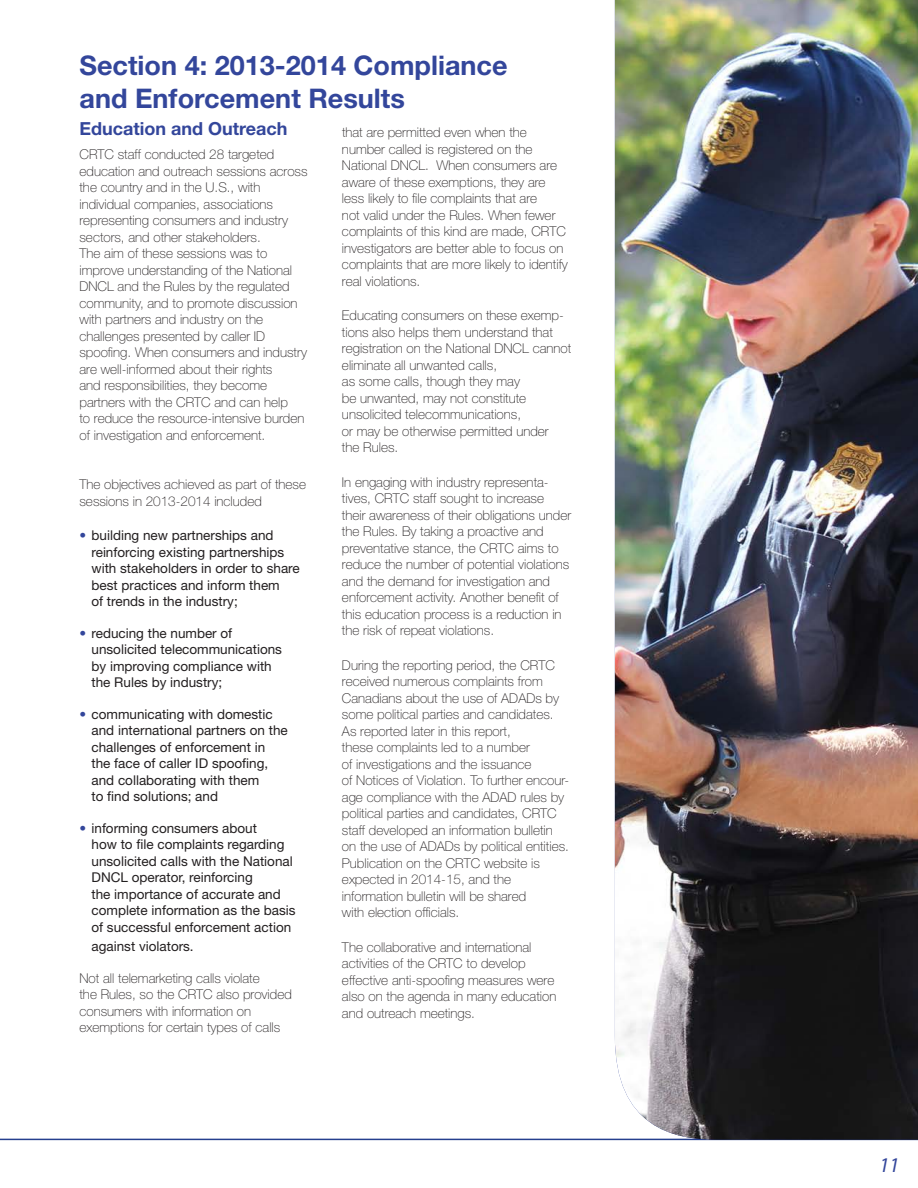
<style>
.page{position:relative;width:918px;height:1188px;background:#fff}
.page>*{position:absolute;margin:0;border:0;box-sizing:border-box;transform-origin:0 0}
.t1{font:700 27px/32.4px "Helvetica Neue";color:#33469b}
.t2{font:italic 21px "Myriad Pro";color:#33469b}
.REALSUBBIES{font:700 18px "Helvetica Neue";color:#33469b}
.t3{font:100 13.5px/16.5px "Helvetica Neue";color:#231f20}
.t4{font:13.5px/16.5px "Helvetica Neue";color:#231f20}
.s1{color:#33469b}
</style>
<div class="page">
<hr style="left:0;top:1139px;width:918px;height:1px;background:#253f8e">
<img style="left:615px;top:0;width:303px;height:1140px">
<p class="t1" style="left:80px;top:49px;width:430px">Section 4: 2013-2014 Compliance and Enforcement Results</p>
<p class="REALSUBBIES" style="left:80px;top:118px;width:210px">Education and Outreach</p>
<p class="t3" style="left:80px;top:146px;width:230px">CRTC staff conducted 28 targeted education and outreach sessions across the country and in the U.S., with individual companies, associations representing consumers and industry sectors, and other stakeholders.<br>The aim of these sessions was to improve understanding of the National DNCL and the Rules by the regulated community, and to promote discussion with partners and industry on the challenges presented by caller ID spoofing. When consumers and industry are well-informed about their rights<br>and responsibilities, they become partners with the CRTC and can help<br>to reduce the resource-intensive burden of investigation and enforcement.</p>
<p class="t3" style="left:80px;top:476px;width:228px">The objectives achieved as part of these sessions in 2013-2014 included</p>
<p class="t4" style="left:92px;top:527px;width:210px;text-indent:-12px"><span class="s1">•</span> building new partnerships and reinforcing existing partnerships with stakeholders in order to share best practices and inform them<br>of trends in the industry;</p>
<p class="t4" style="left:92px;top:625px;width:192px;text-indent:-12px"><span class="s1">•</span> reducing the number of unsolicited telecommunications by improving compliance with the Rules by industry;</p>
<p class="t4" style="left:92px;top:706px;width:198px;text-indent:-12px"><span class="s1">•</span> communicating with domestic and international partners on the challenges of enforcement in<br>the face of caller ID spoofing, and collaborating with them<br>to find solutions; and</p>
<p class="t4" style="left:92px;top:820px;width:206px;text-indent:-12px"><span class="s1">•</span> informing consumers about<br>how to file complaints regarding unsolicited calls with the National<br>DNCL operator, reinforcing<br>the importance of accurate and complete information as the basis of successful enforcement action</p>
<p class="t4" style="left:92px;top:938px;width:104px">against violators.</p>
<p class="t3" style="left:80px;top:970px;width:214px">Not all telemarketing calls violate<br>the Rules, so the CRTC also provided consumers with information on exemptions for certain types of calls</p>
<p class="t3" style="left:342px;top:124px;width:227px">that are permitted even when the number called is registered on the National DNCL. When consumers are aware of these exemptions, they are less likely to file complaints that are<br>not valid under the Rules. When fewer complaints of this kind are made, CRTC investigators are better able to focus on complaints that are more likely to identify real violations.</p>
<p class="t3" style="left:342px;top:307px;width:231px">Educating consumers on these exemp&shy;tions also helps them understand that registration on the National DNCL cannot eliminate all unwanted calls,<br>as some calls, though they may<br>be unwanted, may not constitute unsolicited telecommunications,<br>or may be otherwise permitted under<br>the Rules.</p>
<p class="t3" style="left:342px;top:474px;width:231px">In engaging with industry representa&shy;tives, CRTC staff sought to increase<br>their awareness of their obligations under the Rules. By taking a proactive and preventative stance, the CRTC aims to reduce the number of potential violations and the demand for investigation and enforcement activity. Another benefit of this education process is a reduction in the risk of repeat violations.</p>
<p class="t3" style="left:342px;top:657px;width:229px">During the reporting period, the CRTC received numerous complaints from Canadians about the use of ADADs by some political parties and candidates.<br>As reported later in this report,<br>these complaints led to a number<br>of investigations and the issuance<br>of Notices of Violation. To further encour&shy;age compliance with the ADAD rules by political parties and candidates, CRTC staff developed an information bulletin on the use of ADADs by political entities.<br>Publication on the CRTC website is expected in 2014-15, and the information bulletin will be shared<br>with election officials.</p>
<p class="t3" style="left:342px;top:939px;width:216px">The collaborative and international activities of the CRTC to develop effective anti-spoofing measures were also on the agenda in many education and outreach meetings.</p>
<h2 class="t2" style="left:879px;top:1152px;width:22px">11</h2>
</div>
